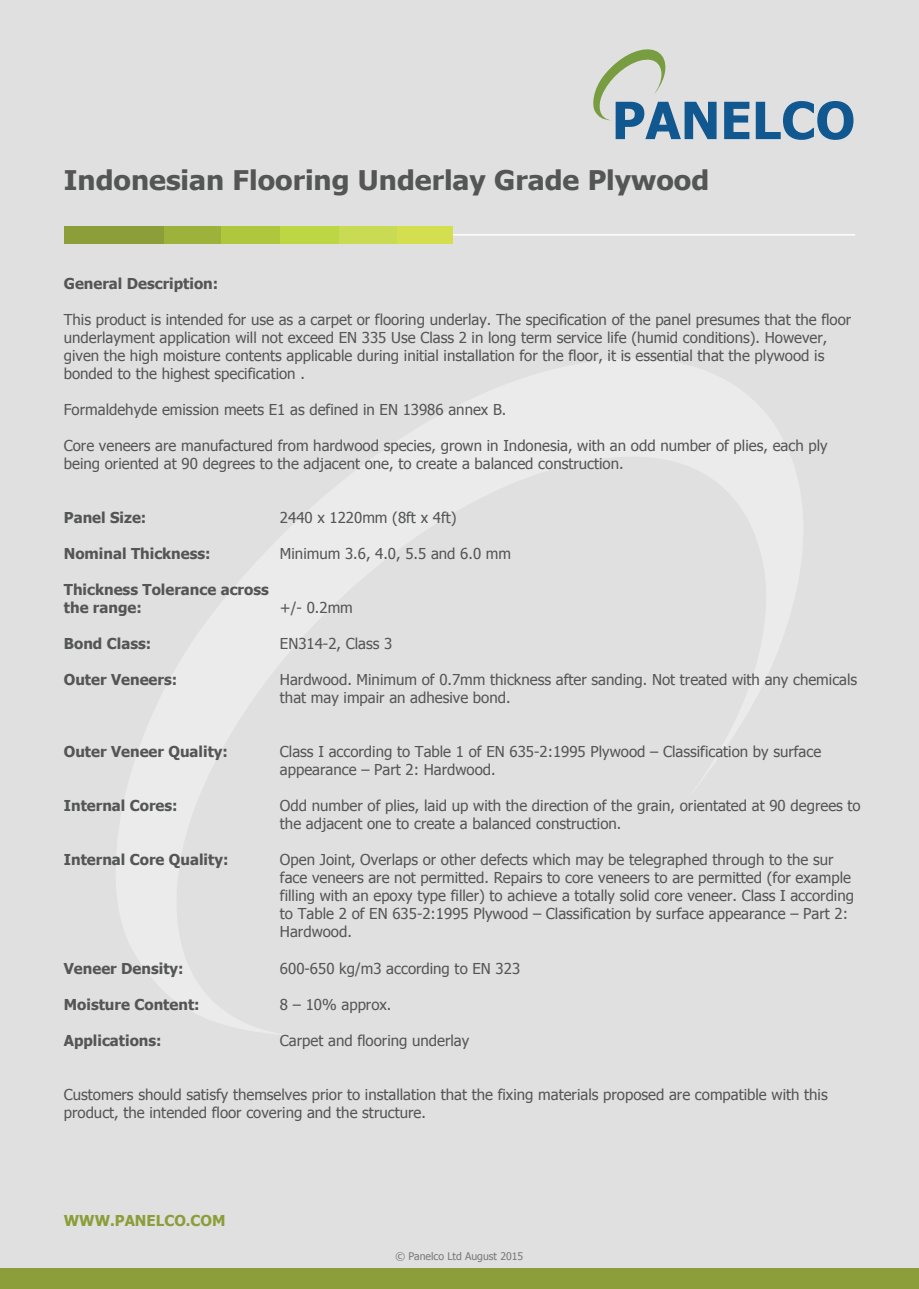
<style>
.page{position:relative;width:919px;height:1289px;background:#fff}
.page>*{position:absolute;margin:0;border:0;box-sizing:border-box;transform-origin:0 0}
.t1{font:700 27px "Tahoma";color:#545555;scale:1.05 1}
.Top_Titling{font:15px/18px "Tahoma";color:#545555}
.Top_Titling-2{font:700 15px "Tahoma";color:#545555}
.t2{font:700 15px "Tahoma";color:#8b9e3a}
.Top_Titling-3{font:10.5px "Tahoma";color:#767877}
</style>
<div class="page">
<div style="left:0;top:0;width:918px;height:1288px;background:#e1e0e1"></div>
<svg style="left:116px;top:359px;width:687px;height:675px"></svg>
<div style="left:0;top:1268px;width:918px;height:20px;background:#8b9e3a"></div>
<hr style="left:425px;top:234px;width:430px;height:1px;background:#fff">
<div style="left:353px;top:226px;width:100px;height:18px;background:#d4df50"></div>
<div style="left:297px;top:226px;width:100px;height:18px;background:#c8db53"></div>
<div style="left:239px;top:226px;width:99px;height:18px;background:#bcd644"></div>
<div style="left:180px;top:226px;width:100px;height:18px;background:#afc73d"></div>
<div style="left:122px;top:226px;width:99px;height:18px;background:#9db23a"></div>
<div style="left:64px;top:226px;width:99px;height:18px;background:#8b9e3a"></div>
<svg style="left:724px;top:102px;width:25px;height:37px"></svg>
<svg style="left:755px;top:101px;width:98px;height:39px"></svg>
<svg style="left:593px;top:49px;width:123px;height:90px"></svg>
<p class="t1" style="left:64px;top:161px;width:616px">Indonesian Flooring Underlay Grade Plywood</p>
<p class="Top_Titling-2" style="left:64px;top:273px;width:156px">General Description:</p>
<p class="Top_Titling" style="left:64px;top:310px;width:789px">This product is intended for use as a carpet or flooring underlay. The specification of the panel presumes that the floor underlayment application will not exceed EN 335 Use Class 2 in long term service life (humid conditions). However, given the high moisture contents applicable during initial installation for the floor, it is essential that the plywood is bonded to the highest specification .</p>
<p class="Top_Titling" style="left:64px;top:400px;width:444px">Formaldehyde emission meets E1 as defined in EN 13986 annex B.</p>
<p class="Top_Titling" style="left:64px;top:436px;width:765px">Core veneers are manufactured from hardwood species, grown in Indonesia, with an odd number of plies, each ply being oriented at 90 degrees to the adjacent one, to create a balanced construction.</p>
<p class="Top_Titling-2" style="left:64px;top:507px;width:84px">Panel Size:</p>
<p class="Top_Titling" style="left:280px;top:508px;width:178px">2440 x 1220mm (8ft x 4ft)</p>
<p class="Top_Titling-2" style="left:64px;top:543px;width:148px">Nominal Thickness:</p>
<p class="Top_Titling" style="left:280px;top:544px;width:233px">Minimum 3.6, 4.0, 5.5 and 6.0 mm</p>
<p class="Top_Titling-2" style="left:64px;top:579px;width:206px">Thickness Tolerance across</p>
<p class="Top_Titling-2" style="left:64px;top:597px;width:80px">the range:</p>
<p class="Top_Titling" style="left:280px;top:598px;width:74px">+/- 0.2mm</p>
<p class="Top_Titling-2" style="left:64px;top:633px;width:89px">Bond Class:</p>
<p class="Top_Titling" style="left:280px;top:634px;width:114px">EN314-2, Class 3</p>
<p class="Top_Titling-2" style="left:64px;top:669px;width:115px">Outer Veneers:</p>
<p class="Top_Titling" style="left:280px;top:670px;width:578px">Hardwood. Minimum of 0.7mm thickness after sanding. Not treated with any chemicals that may impair an adhesive bond.</p>
<p class="Top_Titling-2" style="left:64px;top:741px;width:166px">Outer Veneer Quality:</p>
<p class="Top_Titling" style="left:280px;top:742px;width:543px">Class I according to Table 1 of EN 635-2:1995 Plywood – Classification by surface</p>
<p class="Top_Titling" style="left:280px;top:760px;width:217px">appearance – Part 2: Hardwood.</p>
<p class="Top_Titling-2" style="left:64px;top:795px;width:115px">Internal Cores:</p>
<p class="Top_Titling" style="left:280px;top:796px;width:582px">Odd number of plies, laid up with the direction of the grain, orientated at 90 degrees to the adjacent one to create a balanced construction.</p>
<p class="Top_Titling-2" style="left:64px;top:849px;width:166px">Internal Core Quality:</p>
<p class="Top_Titling" style="left:280px;top:850px;width:575px">Open Joint, Overlaps or other defects which may be telegraphed through to the sur face veneers are not permitted. Repairs to core veneers to are permitted (for example filling with an epoxy type filler) to achieve a totally solid core veneer. Class I according to Table 2 of EN 635-2:1995 Plywood – Classification by surface appearance – Part 2:<br>Hardwood.</p>
<p class="Top_Titling-2" style="left:64px;top:957px;width:121px">Veneer Density:</p>
<p class="Top_Titling" style="left:280px;top:958px;width:242px">600-650 kg/m3 according to EN 323</p>
<p class="Top_Titling-2" style="left:64px;top:993px;width:137px">Moisture Content:</p>
<p class="Top_Titling" style="left:280px;top:994px;width:113px">8 – 10% approx.</p>
<p class="Top_Titling-2" style="left:64px;top:1029px;width:99px">Applications:</p>
<p class="Top_Titling" style="left:280px;top:1030px;width:191px">Carpet and flooring underlay</p>
<p class="Top_Titling" style="left:64px;top:1084px;width:765px">Customers should satisfy themselves prior to installation that the fixing materials proposed are compatible with this product, the intended floor covering and the structure.</p>
<p class="t2" style="left:64px;top:1209px;width:163px">WWW.PANELCO.COM</p>
<p class="Top_Titling-3" style="left:395px;top:1248px;width:129px">© Panelco Ltd August 2015</p>
</div>
